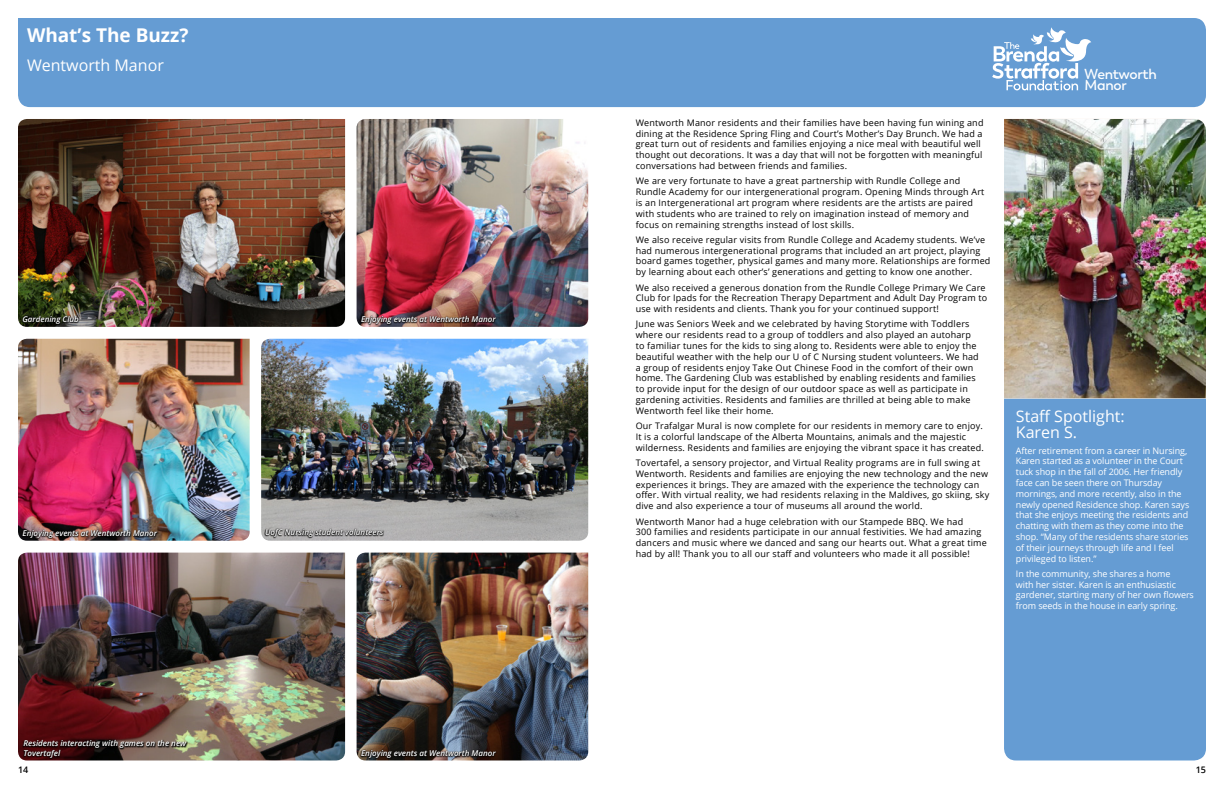
<style>
.page{position:relative;width:1224px;height:792px;background:#fff}
.page>*{position:absolute;margin:0;border:0;box-sizing:border-box;transform-origin:0 0}
.t1{font:700 19px "Open Sans";color:#fff}
.t2{font:16px/16px "Open Sans";color:#fff}
.t3{font:600 14.4px/11.7px "Trenda";letter-spacing:-.02em;color:#fff}
.t4{font:9px/10.8px "Open Sans";letter-spacing:.02em;color:#000}
.t5{font:9px/10.8px "Open Sans";letter-spacing:-.01em;color:#fff}
.t6{font:600 9px "Open Sans";color:#000}
.Author{font:italic 600 8px/9.6px "Open Sans";color:#fff}
</style>
<div class="page">
<div style="left:18px;top:18px;width:1188px;height:89px;background:#659cd3"></div>
<svg style="left:992px;top:27px;width:99px;height:63px"></svg>
<img style="left:18px;top:119px;width:327px;height:208px">
<img style="left:261px;top:339px;width:327px;height:202px">
<img style="left:18px;top:553px;width:327px;height:207px">
<img style="left:357px;top:553px;width:231px;height:207px">
<img style="left:18px;top:339px;width:232px;height:202px">
<img style="left:357px;top:119px;width:231px;height:208px">
<div style="left:1004px;top:398px;width:202px;height:362px;background:#659cd3"></div>
<img style="left:1004px;top:119px;width:202px;height:279px">
<svg style="left:21px;top:315px;width:59px;height:11px"></svg>
<svg style="left:360px;top:315px;width:137px;height:11px;background:#523735"></svg>
<svg style="left:21px;top:529px;width:138px;height:10px"></svg>
<svg style="left:264px;top:528px;width:121px;height:11px"></svg>
<svg style="left:22px;top:739px;width:166px;height:20px;background:#402925"></svg>
<svg style="left:360px;top:748px;width:137px;height:11px;background:#2b2320"></svg>
<h1 class="t1" style="left:27px;top:21px;width:163px">What’s The Buzz?</h1>
<h2 class="t2" style="left:27px;top:57px;width:138px">Wentworth Manor</h2>
<p class="Author" style="left:22px;top:315px;width:58px">Gardening Club</p>
<p class="Author" style="left:361px;top:315px;width:136px">Enjoying events at Wentworth Manor</p>
<p class="Author" style="left:22px;top:528px;width:136px">Enjoying events at Wentworth Manor</p>
<p class="Author" style="left:265px;top:528px;width:120px">UofC Nursing student volunteers</p>
<p class="Author" style="left:24px;top:739px;width:164px">Residents interacting with games on the new<br>Tovertafel</p>
<p class="Author" style="left:361px;top:748px;width:136px">Enjoying events at Wentworth Manor</p>
<p class="t4" style="left:636px;top:117px;width:349px">Wentworth Manor residents and their families have been having fun wining and dining at the Residence Spring Fling and Court’s Mother’s Day Brunch. We had a great turn out of residents and families enjoying a nice meal with beautiful well thought out decorations. It was a day that will not be forgotten with meaningful conversations had between friends and families.</p>
<p class="t4" style="left:636px;top:175px;width:350px">We are very fortunate to have a great partnership with Rundle College and Rundle Academy for our intergenerational program. Opening Minds through Art is an Intergenerational art program where residents are the artists are paired with students who are trained to rely on imagination instead of memory and focus on remaining strengths instead of lost skills.</p>
<p class="t4" style="left:636px;top:234px;width:356px">We also receive regular visits from Rundle College and Academy students. We’ve had numerous intergenerational programs that included an art project, playing board games together, physical games and many more. Relationships are formed by learning about each other’s’ generations and getting to know one another.</p>
<p class="t4" style="left:636px;top:282px;width:353px">We also received a generous donation from the Rundle College Primary We Care<br>Club for Ipads for the Recreation Therapy Department and Adult Day Program to use with residents and clients. Thank you for your continued support!</p>
<p class="t4" style="left:636px;top:319px;width:345px">June was Seniors Week and we celebrated by having Storytime with Toddlers where our residents read to a group of toddlers and also played an autoharp to familiar tunes for the kids to sing along to. Residents were able to enjoy the beautiful weather with the help our U of C Nursing student volunteers. We had a group of residents enjoy Take Out Chinese Food in the comfort of their own home. The Gardening Club was established by enabling residents and families to provide input for the design of our outdoor space as well as participate in gardening activities. Residents and families are thrilled at being able to make Wentworth feel like their home.</p>
<p class="t4" style="left:636px;top:420px;width:350px">Our Trafalgar Mural is now complete for our residents in memory care to enjoy.<br>It is a colorful landscape of the Alberta Mountains, animals and the majestic wilderness. Residents and families are enjoying the vibrant space it has created.</p>
<p class="t4" style="left:636px;top:457px;width:355px">Tovertafel, a sensory projector, and Virtual Reality programs are in full swing at Wentworth. Residents and families are enjoying the new technology and the new experiences it brings. They are amazed with the experience the technology can offer. With virtual reality, we had residents relaxing in the Maldives, go skiing, sky dive and also experience a tour of museums all around the world.</p>
<p class="t4" style="left:636px;top:516px;width:353px">Wentworth Manor had a huge celebration with our Stampede BBQ. We had<br>300 families and residents participate in our annual festivities. We had amazing dancers and music where we danced and sang our hearts out. What a great time had by all! Thank you to all our staff and volunteers who made it all possible!</p>
<h3 class="t3" style="left:1085px;top:68px;width:74px">Wentworth<br>Manor</h3>
<h2 class="t2" style="left:1016px;top:408px;width:110px">Staff Spotlight:<br>Karen S.</h2>
<p class="t5" style="left:1016px;top:445px;width:175px">After retirement from a career in Nursing, Karen started as a volunteer in the Court tuck shop in the fall of 2006. Her friendly face can be seen there on Thursday mornings, and more recently, also in the newly opened Residence shop. Karen says that she enjoys meeting the residents and chatting with them as they come into the shop. “Many of the residents share stories of their journeys through life and I feel privileged to listen.”</p>
<p class="t5" style="left:1016px;top:568px;width:179px">In the community, she shares a home<br>with her sister. Karen is an enthusiastic gardener, starting many of her own flowers from seeds in the house in early spring.</p>
<p class="t6" style="left:18px;top:763px;width:12px">14</p>
<p class="t6" style="left:1196px;top:763px;width:12px">15</p>
</div>
